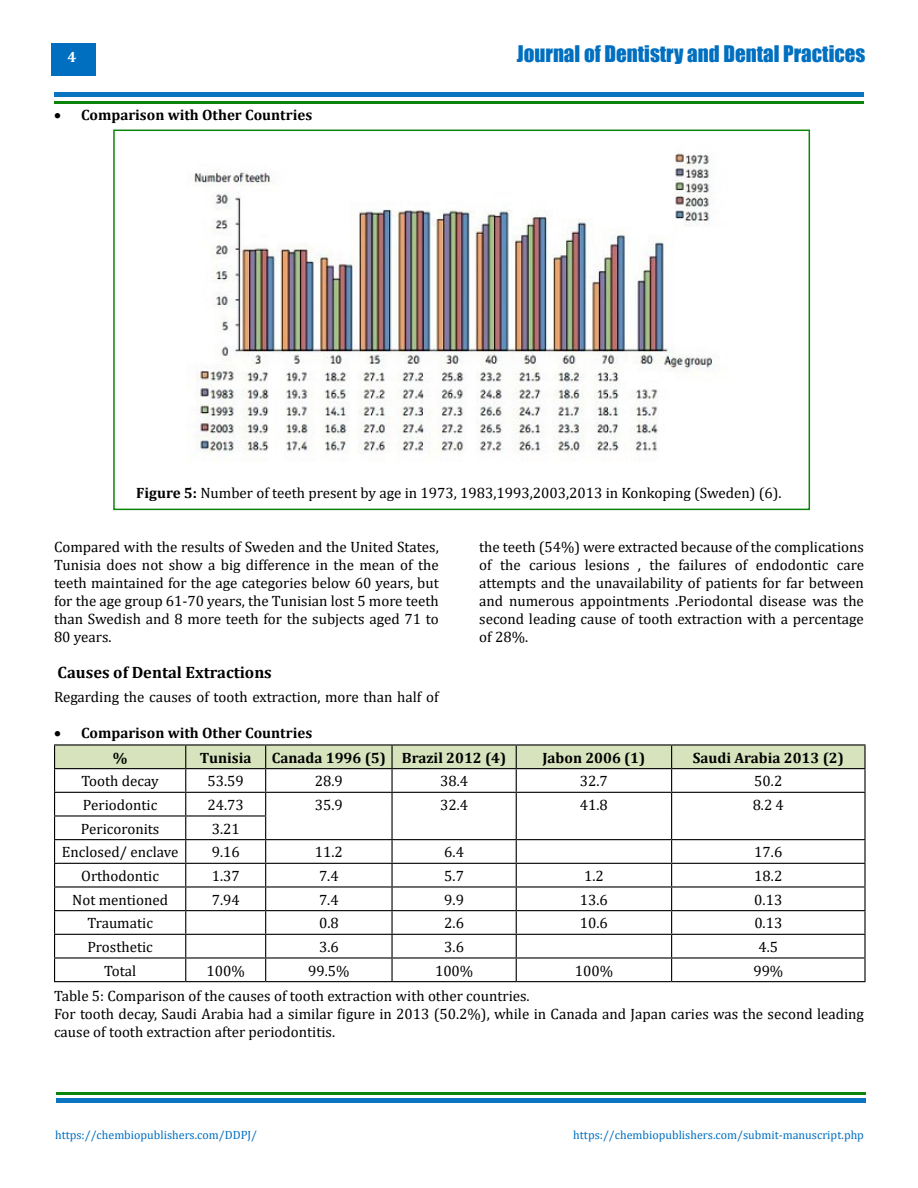
<style>
.page{position:relative;width:918px;height:1188px;background:#fff}
.page>*{position:absolute;margin:0;border:0;box-sizing:border-box;transform-origin:0 0}
.t1{font:21px "Impact";color:#006fc0}
.t2{font:700 16.5px "Cambria";color:#000}
.t3{font:15px/18px "Cambria";color:#000;text-align:justify}
.t4{font:700 15px/24.3px "Cambria";color:#000}
.t5{font:700 15px "Cambria";color:#fff}
.t6{font:12px "Cambria";color:#006fc0}
.s1{font-weight:700}
</style>
<div class="page">
<div style="left:51px;top:43px;width:45px;height:33px;background:#006fc0"></div>
<div style="left:54px;top:92px;width:810px;height:5px;background:#0b75c2"></div>
<hr style="left:56px;top:1098px;width:810px;height:4px;background:#0b75c2">
<hr style="left:54px;top:101px;width:810px;height:2px;background:#007f01">
<hr style="left:56px;top:1092px;width:810px;height:2px;background:#007f01">
<img style="left:188px;top:153px;width:524px;height:301px">
<hr style="left:54px;top:744px;width:132px;height:2px;background:#000">
<hr style="left:186px;top:744px;width:80px;height:2px;background:#000">
<hr style="left:266px;top:744px;width:126px;height:2px;background:#000">
<hr style="left:392px;top:744px;width:124px;height:2px;background:#000">
<hr style="left:516px;top:744px;width:156px;height:2px;background:#000">
<hr style="left:672px;top:744px;width:194px;height:2px;background:#000">
<hr style="left:864px;top:746px;width:2px;height:22px;background:#000">
<hr style="left:672px;top:768px;width:194px;height:1px;background:#000">
<hr style="left:864px;top:769px;width:2px;height:23px;background:#000">
<hr style="left:672px;top:792px;width:194px;height:1px;background:#000">
<hr style="left:864px;top:793px;width:2px;height:23px;background:#000">
<hr style="left:864px;top:816px;width:2px;height:23px;background:#000">
<hr style="left:672px;top:839px;width:194px;height:1px;background:#000">
<hr style="left:864px;top:840px;width:2px;height:23px;background:#000">
<hr style="left:672px;top:863px;width:194px;height:1px;background:#000">
<hr style="left:864px;top:864px;width:2px;height:22px;background:#000">
<hr style="left:672px;top:886px;width:194px;height:2px;background:#000">
<hr style="left:864px;top:888px;width:2px;height:22px;background:#000">
<hr style="left:672px;top:910px;width:194px;height:1px;background:#000">
<hr style="left:864px;top:911px;width:2px;height:23px;background:#000">
<hr style="left:672px;top:934px;width:194px;height:1px;background:#000">
<hr style="left:864px;top:935px;width:2px;height:22px;background:#000">
<hr style="left:672px;top:957px;width:194px;height:2px;background:#000">
<svg style="left:54px;top:745px;width:811px;height:236px"></svg>
<hr style="left:864px;top:959px;width:2px;height:22px;background:#000">
<hr style="left:54px;top:981px;width:132px;height:1px;background:#000">
<hr style="left:186px;top:981px;width:80px;height:1px;background:#000">
<hr style="left:266px;top:981px;width:126px;height:1px;background:#000">
<hr style="left:392px;top:981px;width:124px;height:1px;background:#000">
<hr style="left:516px;top:981px;width:156px;height:1px;background:#000">
<hr style="left:672px;top:981px;width:194px;height:1px;background:#000">
<div style="left:113px;top:130px;width:697px;height:380px;border:2px solid #007f01"></div>
<p class="t5" style="left:68px;top:47px;width:10px">4</p>
<p class="t4" style="left:54px;top:102px;width:260px">• Comparison with Other Countries</p>
<h1 class="t1" style="left:517px;top:37px;width:350px">Journal of Dentistry and Dental Practices</h1>
<p class="t3" style="left:136px;top:483px;width:647px"><span class="s1">Figure 5:</span> Number of teeth present by age in 1973, 1983,1993,2003,2013 in Konkoping (Sweden) (6).</p>
<p class="t3" style="left:54px;top:537px;width:386px">Compared with the results of Sweden and the United States, Tunisia does not show a big difference in the mean of the teeth maintained for the age categories below 60 years, but for the age group 61-70 years, the Tunisian lost 5 more teeth than Swedish and 8 more teeth for the subjects aged 71 to 80 years.</p>
<p class="t2" style="left:58px;top:660px;width:216px">Causes of Dental Extractions</p>
<p class="t3" style="left:54px;top:688px;width:386px">Regarding the causes of tooth extraction, more than half of</p>
<p class="t3" style="left:479px;top:537px;width:386px">the teeth (54%) were extracted because of the complications of the carious lesions , the failures of endodontic care attempts and the unavailability of patients for far between and numerous appointments .Periodontal disease was the second leading cause of tooth extraction with a percentage of 28%.</p>
<p class="t4" style="left:113px;top:721px;width:201px;text-indent:-59px">• Comparison with Other Countries %</p>
<p class="t4" style="left:200px;top:745px;width:53px">Tunisia</p>
<p class="t4" style="left:272px;top:745px;width:236px">Canada 1996 (5) Brazil 2012 (4)</p>
<p class="t4" style="left:542px;top:745px;width:104px">Jabon 2006 (1)</p>
<p class="t4" style="left:693px;top:745px;width:153px">Saudi Arabia 2013 (2)</p>
<p class="t3" style="left:82px;top:772px;width:79px">Tooth decay</p>
<p class="t3" style="left:208px;top:772px;width:38px">53.59</p>
<p class="t3" style="left:315px;top:772px;width:30px">28.9</p>
<p class="t3" style="left:440px;top:772px;width:30px">38.4</p>
<p class="t3" style="left:580px;top:772px;width:30px">32.7</p>
<p class="t3" style="left:754px;top:772px;width:30px">50.2</p>
<p class="t3" style="left:83px;top:796px;width:76px">Periodontic</p>
<p class="t3" style="left:208px;top:796px;width:38px">24.73</p>
<p class="t3" style="left:315px;top:796px;width:30px">35.9</p>
<p class="t3" style="left:440px;top:796px;width:30px">32.4</p>
<p class="t3" style="left:580px;top:796px;width:30px">41.8</p>
<p class="t3" style="left:753px;top:796px;width:33px">8.2 4</p>
<p class="t3" style="left:81px;top:819px;width:80px">Pericoronits</p>
<p class="t3" style="left:212px;top:819px;width:30px">3.21</p>
<p class="t3" style="left:62px;top:843px;width:118px">Enclosed/ enclave</p>
<p class="t3" style="left:212px;top:843px;width:30px">9.16</p>
<p class="t3" style="left:315px;top:843px;width:30px">11.2</p>
<p class="t3" style="left:444px;top:843px;width:21px">6.4</p>
<p class="t3" style="left:754px;top:843px;width:30px">17.6</p>
<p class="t3" style="left:81px;top:867px;width:79px">Orthodontic</p>
<p class="t3" style="left:212px;top:867px;width:30px">1.37</p>
<p class="t3" style="left:319px;top:867px;width:21px">7.4</p>
<p class="t3" style="left:444px;top:867px;width:21px">5.7</p>
<p class="t3" style="left:584px;top:867px;width:21px">1.2</p>
<p class="t3" style="left:754px;top:867px;width:30px">18.2</p>
<p class="t3" style="left:72px;top:890px;width:97px">Not mentioned</p>
<p class="t3" style="left:212px;top:890px;width:30px">7.94</p>
<p class="t3" style="left:319px;top:890px;width:21px">7.4</p>
<p class="t3" style="left:444px;top:890px;width:21px">9.9</p>
<p class="t3" style="left:580px;top:890px;width:30px">13.6</p>
<p class="t3" style="left:754px;top:890px;width:30px">0.13</p>
<p class="t3" style="left:87px;top:914px;width:67px">Traumatic</p>
<p class="t3" style="left:319px;top:914px;width:21px">0.8</p>
<p class="t3" style="left:444px;top:914px;width:21px">2.6</p>
<p class="t3" style="left:580px;top:914px;width:30px">10.6</p>
<p class="t3" style="left:754px;top:914px;width:30px">0.13</p>
<p class="t3" style="left:87px;top:938px;width:67px">Prosthetic</p>
<p class="t3" style="left:319px;top:938px;width:21px">3.6</p>
<p class="t3" style="left:444px;top:938px;width:21px">3.6</p>
<p class="t3" style="left:758px;top:938px;width:21px">4.5</p>
<p class="t3" style="left:104px;top:962px;width:34px">Total</p>
<p class="t3" style="left:207px;top:962px;width:40px">100%</p>
<p class="t3" style="left:308px;top:962px;width:43px">99.5%</p>
<p class="t3" style="left:435px;top:962px;width:40px">100%</p>
<p class="t3" style="left:575px;top:962px;width:40px">100%</p>
<p class="t3" style="left:753px;top:962px;width:31px">99%</p>
<p class="t3" style="left:54px;top:987px;width:811px;text-align:left">Table 5: Comparison of the causes of tooth extraction with other countries.<br>For tooth decay, Saudi Arabia had a similar figure in 2013 (50.2%), while in Canada and Japan caries was the second leading cause of tooth extraction after periodontitis.</p>
<p class="t6" style="left:55px;top:1128px;width:203px">https://chembiopublishers.com/DDPJ/</p>
<p class="t6" style="left:573px;top:1128px;width:292px">https://chembiopublishers.com/submit-manuscript.php</p>
</div>
